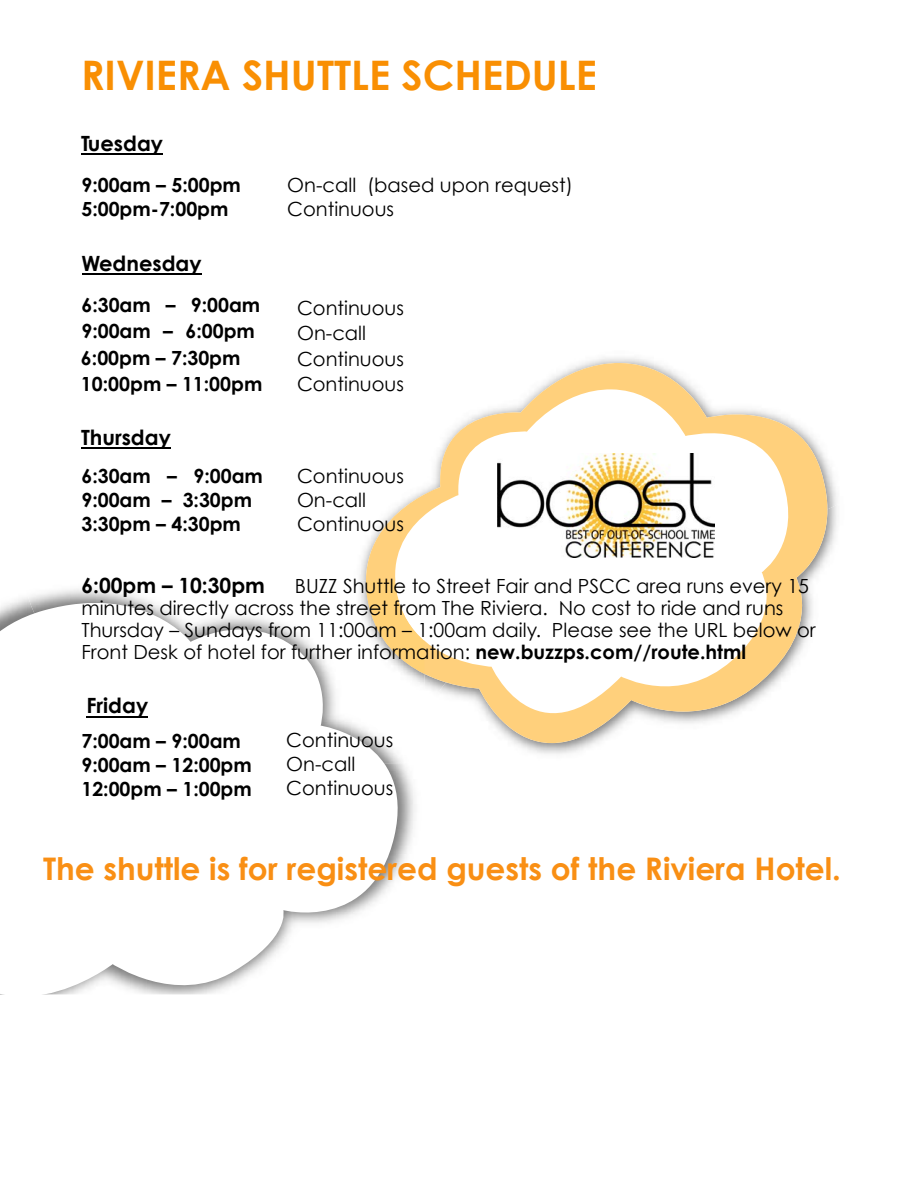
<style>
.page{position:relative;width:918px;height:1188px;background:#fff}
.page>*{position:absolute;margin:0;border:0;box-sizing:border-box;transform-origin:0 0}
.t1{font:700 40.65px "Century Gothic";color:#f98f03}
.t2{font:700 31.05px "Century Gothic";color:#f98f14}
.t3{font:700 21px "Century Gothic";color:#000}
.t4{font:19.5px/24px "Century Gothic";color:#000}
.t5{font:700 19.5px/24px "Century Gothic";color:#000}
.s1{font-weight:700}
</style>
<div class="page">
<svg style="left:360px;top:362px;width:477px;height:284px"></svg>
<svg style="left:383px;top:389px;width:420px;height:365px"></svg>
<img style="left:417px;top:741px;width:7px;height:13px">
<img style="left:360px;top:581px;width:64px;height:160px">
<img style="left:366px;top:581px;width:58px;height:93px">
<img style="left:395px;top:581px;width:29px;height:60px">
<svg style="left:0;top:582px;width:417px;height:412px"></svg>
<hr style="left:81px;top:447px;width:90px;height:1px;background:#000">
<hr style="left:82px;top:273px;width:119px;height:2px;background:#000">
<hr style="left:87px;top:716px;width:61px;height:1px;background:#000">
<img style="left:498px;top:453px;width:217px;height:104px">
<hr style="left:81px;top:153px;width:82px;height:2px;background:#000">
<h1 class="t1" style="left:81px;top:50px;width:517px">RIVIERA SHUTTLE SCHEDULE</h1>
<p class="t3" style="left:81px;top:130px;width:84px">Tuesday</p>
<p class="t4" style="left:287px;top:173px;width:287px">On-call (based upon request)<br>Continuous</p>
<p class="t5" style="left:81px;top:173px;width:161px">9:00am – 5:00pm<br>5:00pm-7:00pm</p>
<p class="t3" style="left:81px;top:250px;width:122px">Wednesday</p>
<p class="t5" style="left:81px;top:292px;width:183px;line-height:26.2px">6:30am – 9:00am<br>9:00am – 6:00pm<br>6:00pm – 7:30pm<br>10:00pm – 11:00pm</p>
<p class="t3" style="left:81px;top:424px;width:91px">Thursday</p>
<p class="t5" style="left:81px;top:464px;width:183px">6:30am – 9:00am<br>9:00am – 3:30pm<br>3:30pm – 4:30pm</p>
<p class="t4" style="left:297px;top:464px;width:108px">Continuous<br>On-call<br>Continuous</p>
<p class="t4" style="left:297px;top:294px;width:109px;line-height:25.7px">Continuous<br>On-call<br>Continuous<br>Continuous</p>
<p class="t3" style="left:81px;top:572px;width:185px">6:00pm – 10:30pm</p>
<p class="t4" style="left:81px;top:574px;width:736px;line-height:22px;text-indent:214px">BUZZ Shuttle to Street Fair and PSCC area runs every 15 minutes directly across the street from The Riviera. No cost to ride and runs Thursday – Sundays from 11:00am – 1:00am daily. Please see the URL below or Front Desk of hotel for further information: <span class="s1">new.buzzps.com//route.html</span></p>
<p class="t3" style="left:86px;top:692px;width:63px">Friday</p>
<p class="t5" style="left:81px;top:728px;width:172px">7:00am – 9:00am<br>9:00am – 12:00pm<br>12:00pm – 1:00pm</p>
<p class="t4" style="left:286px;top:728px;width:108px">Continuous<br>On-call<br>Continuous</p>
<h2 class="t2" style="left:43px;top:850px;width:799px">The shuttle is for registered guests of the Riviera Hotel.</h2>
</div>
